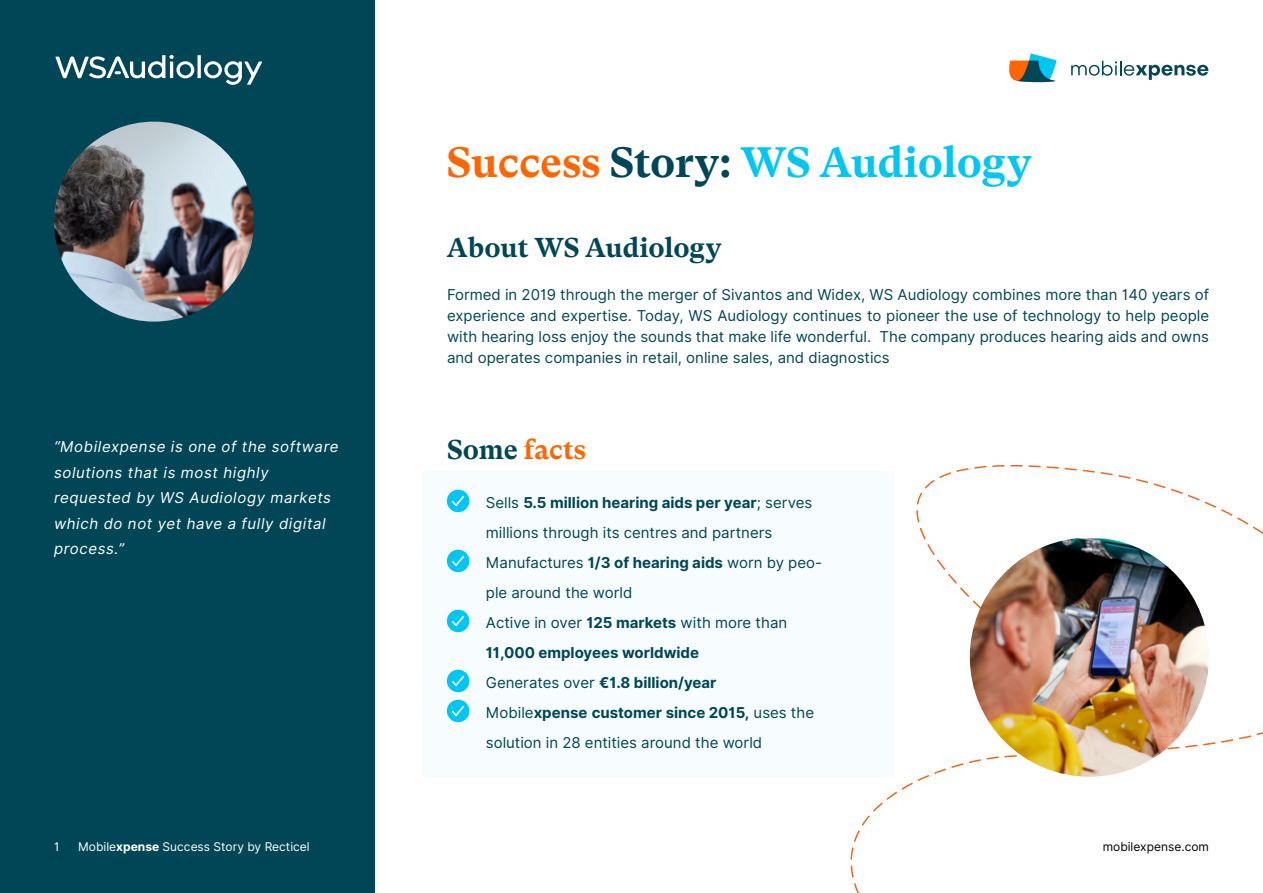
<style>
.page{position:relative;width:1263px;height:893px;background:#fff}
.page>*{position:absolute;margin:0;border:0;box-sizing:border-box;transform-origin:0 0}
.t1{font:700 42px "GT Super Text";color:#00c6f1}
.t2{font:700 27px "GT Super Text";color:#004656}
.t3{font:700 27px "GT Super Text";letter-spacing:-.005em;color:#ff6500}
.t4{font:15px/30px "Inter";color:#004656;text-align:justify}
.t5{font:italic 15px/25.5px "Inter";letter-spacing:.04em;color:#fff}
.t6{font:12px "Inter";color:#fff}
.t7{font:12px "Inter";color:#000}
.s1{color:#ff6500}
.s2{color:#004656}
.s3{font-weight:700}
</style>
<div class="page">
<div style="left:422px;top:471px;width:471px;height:306px;background:#f7fdff"></div>
<svg style="left:850px;top:465px;width:413px;height:428px"></svg>
<div style="left:0;top:0;width:375px;height:893px;background:#004656"></div>
<img style="left:54px;top:122px;width:200px;height:200px;border-radius:100px">
<img style="left:970px;top:538px;width:239px;height:239px">
<svg style="left:1009px;top:53px;width:48px;height:29px"></svg>
<svg style="left:1071px;top:61px;width:137px;height:19px"></svg>
<svg style="left:447px;top:490px;width:22px;height:22px"></svg>
<svg style="left:447px;top:550px;width:22px;height:22px"></svg>
<svg style="left:447px;top:610px;width:22px;height:22px"></svg>
<svg style="left:447px;top:670px;width:22px;height:22px"></svg>
<svg style="left:447px;top:700px;width:22px;height:22px"></svg>
<hr style="left:198px;top:55px;width:3px;height:23px;background:#fff">
<svg style="left:204px;top:61px;width:58px;height:24px"></svg>
<svg style="left:55px;top:55px;width:139px;height:23px"></svg>
<h1 class="t1" style="left:447px;top:138px;width:586px"><span class="s1">Success</span> <span class="s2">Story:</span> WS Audiology</h1>
<h2 class="t2" style="left:447px;top:233px;width:276px">About WS Audiology</h2>
<p class="t5" style="left:54px;top:434px;width:286px">“Mobilexpense is one of the software solutions that is most highly requested by WS Audiology markets which do not yet have a fully digital process.”</p>
<p class="t4" style="left:447px;top:285px;width:764px;line-height:21px">Formed in 2019 through the merger of Sivantos and Widex, WS Audiology combines more than 140 years of experience and expertise. Today, WS Audiology continues to pioneer the use of technology to help people with hearing loss enjoy the sounds that make life wonderful. The company produces hearing aids and owns and operates companies in retail, online sales, and diagnostics</p>
<h2 class="t3" style="left:447px;top:434px;width:141px"><span class="s2">Some</span> facts</h2>
<p class="t4" style="left:486px;top:488px;width:338px;text-align:left">Sells <span class="s3">5.5 million hearing aids per year</span>; serves millions through its centres and partners Manufactures <span class="s3">1/3 of hearing aids</span> worn by peo&shy;ple around the world<br>Active in over <span class="s3">125 markets</span> with more than <span class="s3">11,000 employees worldwide<br></span>Generates over <span class="s3">€1.8 billion/year<br></span>Mobile<span class="s3">xpense customer since 2015,</span> uses the solution in 28 entities around the world</p>
<p class="t6" style="left:54px;top:837px;width:7px">1</p>
<p class="t6" style="left:78px;top:837px;width:233px">Mobile<span class="s3">xpense</span> Success Story by Recticel</p>
<p class="t7" style="left:1103px;top:837px;width:108px">mobilexpense.com</p>
</div>
